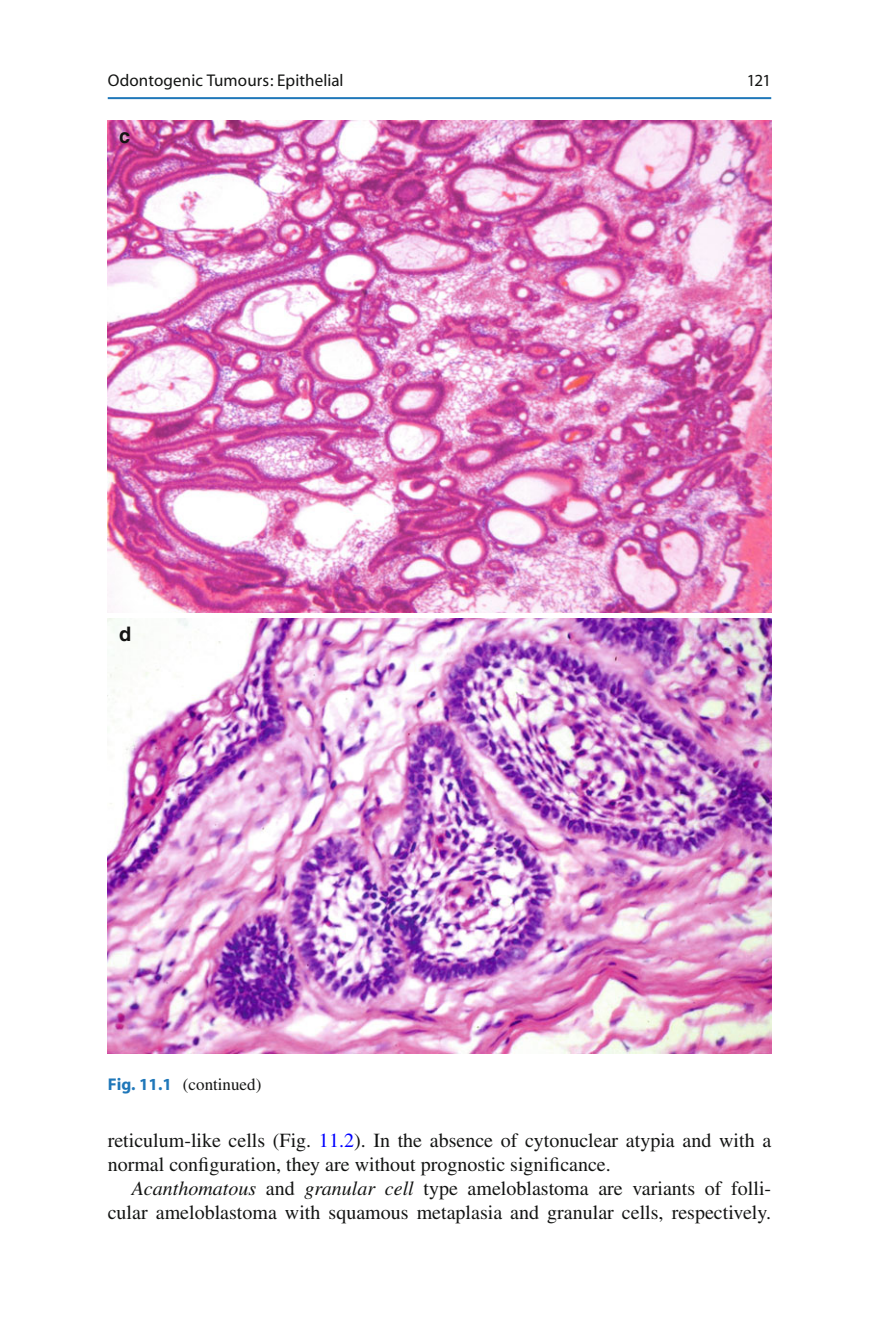
<style>
.page{position:relative;width:879px;height:1333px;background:#fff}
.page>*{position:absolute;margin:0;border:0;box-sizing:border-box;transform-origin:0 0}
.t1{font:20px/24px "Times";color:#131413}
.t2{font:700 20px "Helvetica";color:#131413}
.t3{font:17px "Myriad";letter-spacing:.005em;color:#131413}
.t4{font:17px "Times";color:#131413}
.s1{font-family:"Myriad";font-weight:700;color:#1f77b9}
.s2{color:#00f}
.s3{font-style:italic}
</style>
<div class="page">
<hr style="left:108px;top:97px;width:663px;height:2px;background:#1f77b9">
<img style="left:108px;top:121px;width:663px;height:491px">
<img style="left:108px;top:618px;width:663px;height:434px">
<p class="t3" style="left:108px;top:74px;width:237px">Odontogenic Tumours: Epithelial</p>
<p class="t3" style="left:747px;top:74px;width:26px">121</p>
<p class="t2" style="left:119px;top:124px;width:13px">c</p>
<p class="t2" style="left:119px;top:621px;width:14px">d</p>
<p class="t4" style="left:108px;top:1077px;width:155px"><span class="s1">Fig. 11.1</span> (continued)</p>
<p class="t1" style="left:108px;top:1129px;width:665px">reticulum-like cells (Fig. <span class="s2">11.2</span> ). In the absence of cytonuclear atypia and with a normal con fi guration, they are without prognostic signi fi cance.</p>
<p class="t1" style="left:108px;top:1177px;width:665px;text-align:right"><span class="s3">Acanthomatous</span> and <span class="s3">granular cell</span> type ameloblastoma are variants of folli&shy;cular ameloblastoma with squamous metaplasia and granular cells, respectively.</p>
</div>
